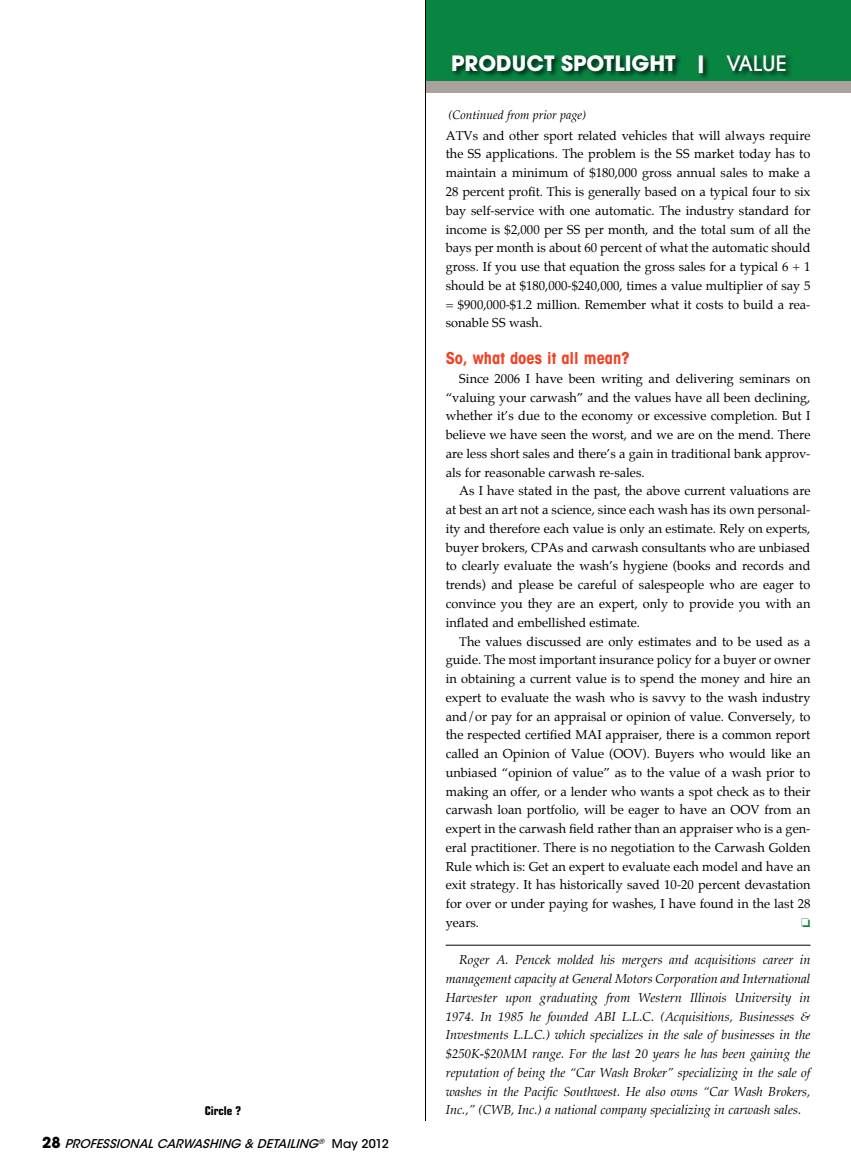
<style>
.page{position:relative;width:851px;height:1175px;background:#fff}
.page>*{position:absolute;margin:0;border:0;box-sizing:border-box;transform-origin:0 0}
.t1{font:700 21px "Avant Garde";color:#fff}
.t2{font:700 condensed 16.5px "Avant Garde";color:#ef4324}
.t3{font:12.75px/18.8px "Palatino";color:#000;text-align:justify}
.t4{font:italic 12.75px/18.8px "Palatino";color:#000;text-align:justify}
.t5{font:italic 12px "ITC Avant Garde MM 445 750";color:#000}
.t6{font:italic 12px "Palatino";color:#000}
.t7{font:700 condensed 12px "Eurostile";color:#000}
.s1{font-weight:500}
.s2{font-family:"Avant Garde";font-weight:700;font-style:normal;font-size:15px}
.s3{font-style:normal}
</style>
<div class="page">
<div style="left:425px;top:0;width:425px;height:81px;background:#098542"></div>
<div style="left:451px;top:54px;width:342px;height:26px;background:#000;opacity:.75"></div>
<div style="left:425px;top:81px;width:425px;height:12px;background:#a9a29c"></div>
<hr style="left:446px;top:944px;width:364px;height:1px;background:#000">
<hr style="left:425px;top:0;width:1px;height:1120px;background:#000">
<h1 class="t1" style="left:451px;top:50px;width:337px">PRODUCT SPOTLIGHT | <span class="s1">VALUE</span></h1>
<p class="t6" style="left:448px;top:105px;width:139px">(Continued from prior page)</p>
<p class="t3" style="left:446px;top:126px;width:366px">ATVs and other sport related vehicles that will always require the SS applications. The problem is the SS market today has to maintain a minimum of $180,000 gross annual sales to make a 28 percent profit. This is generally based on a typical four to six bay self-service with one automatic. The industry standard for income is $2,000 per SS per month, and the total sum of all the bays per month is about 60 percent of what the automatic should gross. If you use that equation the gross sales for a typical 6 + 1 should be at $180,000-$240,000, times a value multiplier of say 5 = $900,000-$1.2 million. Remember what it costs to build a rea&shy;sonable SS wash.</p>
<p class="t2" style="left:446px;top:347px;width:185px">So, what does it all mean?</p>
<p class="t3" style="left:445px;top:369px;width:366px;text-indent:14px">Since 2006 I have been writing and delivering seminars on “valuing your carwash” and the values have all been declining, whether it’s due to the economy or excessive completion. But I believe we have seen the worst, and we are on the mend. There are less short sales and there’s a gain in traditional bank approv&shy;als for reasonable carwash re-sales.</p>
<p class="t3" style="left:445px;top:481px;width:366px;text-indent:14px">As I have stated in the past, the above current valuations are at best an art not a science, since each wash has its own personal&shy;ity and therefore each value is only an estimate. Rely on experts, buyer brokers, CPAs and carwash consultants who are unbiased to clearly evaluate the wash’s hygiene (books and records and trends) and please be careful of salespeople who are eager to convince you they are an expert, only to provide you with an inflated and embellished estimate.</p>
<p class="t3" style="left:445px;top:631px;width:366px;text-indent:14px">The values discussed are only estimates and to be used as a guide. The most important insurance policy for a buyer or owner in obtaining a current value is to spend the money and hire an expert to evaluate the wash who is savvy to the wash industry and/or pay for an appraisal or opinion of value. Conversely, to the respected certified MAI appraiser, there is a common report called an Opinion of Value (OOV). Buyers who would like an unbiased “opinion of value” as to the value of a wash prior to making an offer, or a lender who wants a spot check as to their carwash loan portfolio, will be eager to have an OOV from an expert in the carwash field rather than an appraiser who is a gen&shy;eral practitioner. There is no negotiation to the Carwash Golden Rule which is: Get an expert to evaluate each model and have an exit strategy. It has historically saved 10-20 percent devastation for over or under paying for washes, I have found in the last 28 years.</p>
<p class="t4" style="left:445px;top:950px;width:366px;text-indent:14px">Roger A. Pencek molded his mergers and acquisitions career in management capacity at General Motors Corporation and International Harvester upon graduating from Western Illinois University in 1974. In 1985 he founded ABI L.L.C. (Acquisitions, Businesses &amp; Investments L.L.C.) which specializes in the sale of businesses in the $250K-$20MM range. For the last 20 years he has been gaining the reputation of being the “Car Wash Broker” specializing in the sale of washes in the Pacific Southwest. He also owns “Car Wash Brokers,</p>
<p class="t7" style="left:205px;top:1103px;width:37px">Circle ?</p>
<p class="t4" style="left:445px;top:1100px;width:357px">Inc.,” (CWB, Inc.) a national company specializing in carwash sales.</p>
<p class="t5" style="left:42px;top:1136px;width:348px"><span class="s2">2 8</span> PROFESSIONALCARWASHING &amp; DETAILING<sup>®</sup> <span class="s3">M a y 2 0 1 2</span></p>
</div>
